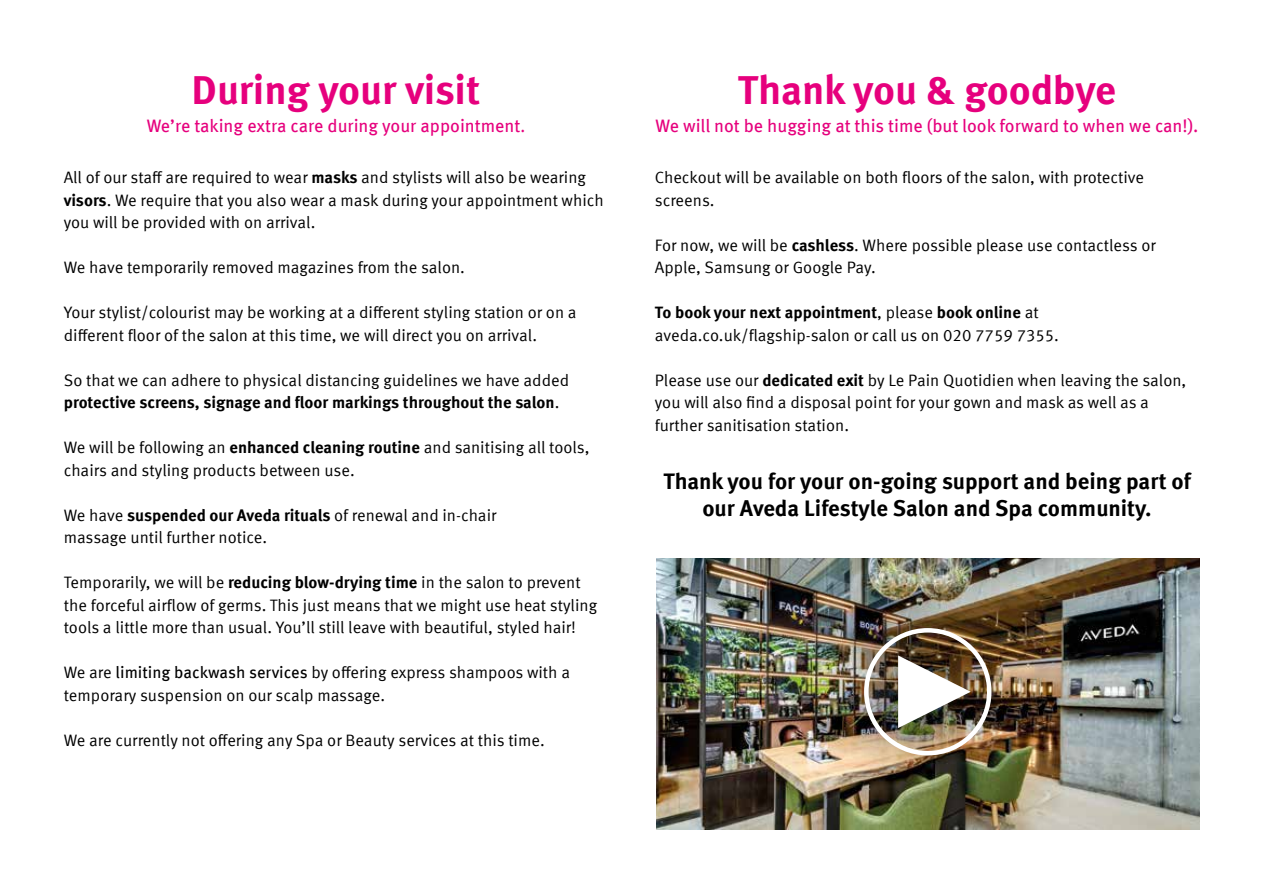
<style>
.page{position:relative;width:1263px;height:893px;background:#fff}
.page>*{position:absolute;margin:0;border:0;box-sizing:border-box;transform-origin:0 0}
.t1{font:700 40.5px "Meta Offc Pro";letter-spacing:-.01em;color:#e6007d}
.t2{font:700 22.5px/27px "Meta Offc Pro";color:#000;text-align:center}
.t3{font:18px "Meta Offc Pro";color:#e6007d}
.t4{font:16.5px/22.5px "Meta Offc Pro Norm";color:#000}
.t5{font:700 16.5px "Meta Offc Pro";color:#000}
.s1{font-size:16.5px}
.s2{font-family:"Meta Offc Pro";font-weight:700}
.s3{font-family:"Meta Offc Pro Norm";font-weight:400}
.s4{font-family:"Meta Offc Pro"}
</style>
<div class="page">
<img style="left:656px;top:559px;width:543px;height:270px">
<div style="left:814px;top:578px;width:228px;height:228px;background:#000;opacity:.95"></div>
<div style="left:864px;top:628px;width:127px;height:127px;border:4px solid #fff;border-radius:50%"></div>
<img style="left:898px;top:655px;width:73px;height:73px">
<h1 class="t1" style="left:192px;top:58px;width:290px">During your visit</h1>
<p class="t3" style="left:147px;top:112px;width:380px">We’re taking extra care during your appointment<span class="s1">.</span></p>
<p class="t4" style="left:64px;top:165px;width:542px">All of our staff are required to wear <span class="s2">masks</span> and stylists will also be wearing <span class="s2">visors</span>. We require that you also wear a mask during your appointment which you will be provided with on arrival.</p>
<p class="t4" style="left:64px;top:255px;width:403px">We have temporarily removed magazines from the salon.</p>
<p class="t4" style="left:64px;top:300px;width:514px">Your stylist/colourist may be working at a different styling station or on a different floor of the salon at this time, we will direct you on arrival.</p>
<p class="t4" style="left:64px;top:368px;width:507px">So that we can adhere to physical distancing guidelines we have added</p>
<p class="t5" style="left:64px;top:390px;width:497px">protective screens, signage and floor markings throughout the salon<span class="s3">.</span></p>
<p class="t4" style="left:64px;top:435px;width:527px">We will be following an <span class="s2">enhanced cleaning routine</span> and sanitising all tools, chairs and styling products between use.</p>
<p class="t4" style="left:64px;top:503px;width:434px">We have <span class="s2">suspended our Aveda rituals</span> of renewal and in-chair massage until further notice.</p>
<p class="t4" style="left:64px;top:570px;width:535px">Temporarily, we will be <span class="s2">reducing blow-drying time</span> in the salon to prevent the forceful airflow of germs. This just means that we might use heat styling tools a little more than usual. You’ll still leave with beautiful, styled hair!</p>
<p class="t4" style="left:64px;top:660px;width:508px">We are <span class="s4">limiting backwash services</span> by offering express shampoos with a temporary suspension on our scalp massage.</p>
<p class="t4" style="left:64px;top:728px;width:482px">We are currently not offering any Spa or Beauty services at this time.</p>
<h1 class="t1" style="left:738px;top:58px;width:380px">Thank you &amp; goodbye</h1>
<p class="t3" style="left:656px;top:112px;width:544px">We will not be hugging at this time (but look forward to when we can!).</p>
<p class="t4" style="left:655px;top:165px;width:491px">Checkout will be available on both floors of the salon, with protective screens.</p>
<p class="t4" style="left:655px;top:233px;width:502px">For now, we will be <span class="s2">cashless</span>. Where possible please use contactless or<br>Apple, Samsung or Google Pay.</p>
<p class="t5" style="left:655px;top:300px;width:385px">To book your next appointment<span class="s3">, please</span> book online <span class="s3">at</span></p>
<p class="t4" style="left:655px;top:323px;width:406px">aveda.co.uk/flagship-salon or call us on 020 7759 7355.</p>
<p class="t4" style="left:655px;top:368px;width:533px">Please use our <span class="s2">dedicated exit</span> by Le Pain Quotidien when leaving the salon, you will also find a disposal point for your gown and mask as well as a further sanitisation station.</p>
<h2 class="t2" style="left:663px;top:466px;width:529px">Thank you for your on-going support and being part of our Aveda Lifestyle Salon and Spa community.</h2>
</div>
